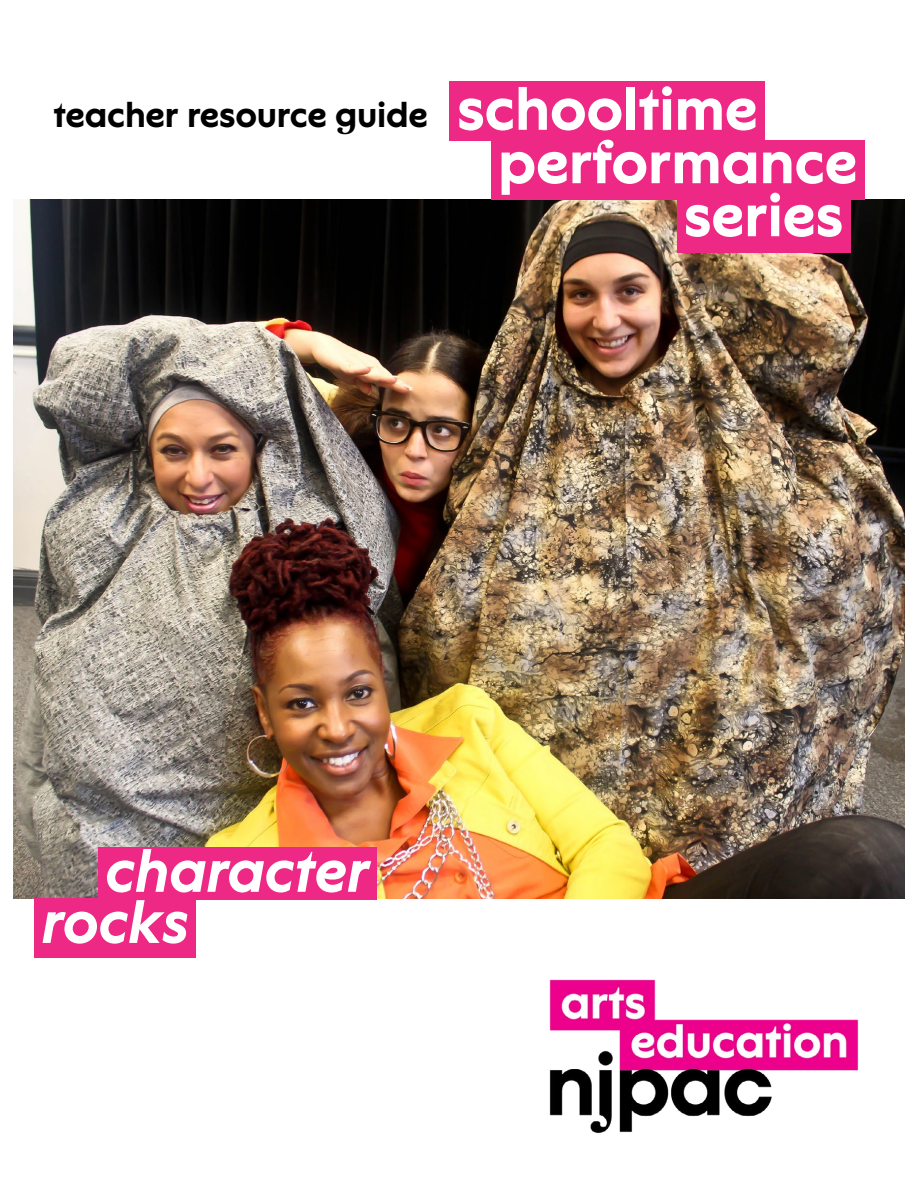
<style>
.page{position:relative;width:918px;height:1188px;background:#fff}
.page>*{position:absolute;margin:0;border:0;box-sizing:border-box;transform-origin:0 0}
.t1{font:700 61.2px "NJPAC Sans";letter-spacing:-.025em;color:#fff}
.t2{font:italic 700 61.2px/51.2px "NJPAC Sans";letter-spacing:-.025em;color:#fff}
.t3{font:700 36px "NJPAC Sans";letter-spacing:-.025em;color:#000}
</style>
<div class="page">
<img style="left:14px;top:199px;width:890px;height:700px">
<div style="left:450px;top:81px;width:315px;height:59px;background:#ed2985"></div>
<div style="left:491px;top:140px;width:374px;height:59px;background:#ed2985"></div>
<div style="left:677px;top:193px;width:173px;height:59px;background:#ed2985"></div>
<img style="left:549px;top:979px;width:310px;height:155px">
<div style="left:98px;top:847px;width:279px;height:53px;background:#ed2985"></div>
<div style="left:35px;top:899px;width:161px;height:59px;background:#ed2985"></div>
<p class="t3" style="left:53px;top:93px;width:377px">teacher resource guide</p>
<p class="t1" style="left:456px;top:71px;width:304px">schooltime</p>
<p class="t1" style="left:497px;top:125px;width:363px">performance</p>
<p class="t1" style="left:683px;top:178px;width:163px">series</p>
<p class="t2" style="left:41px;top:845px;width:331px;text-indent:64px">character rocks</p>
</div>
